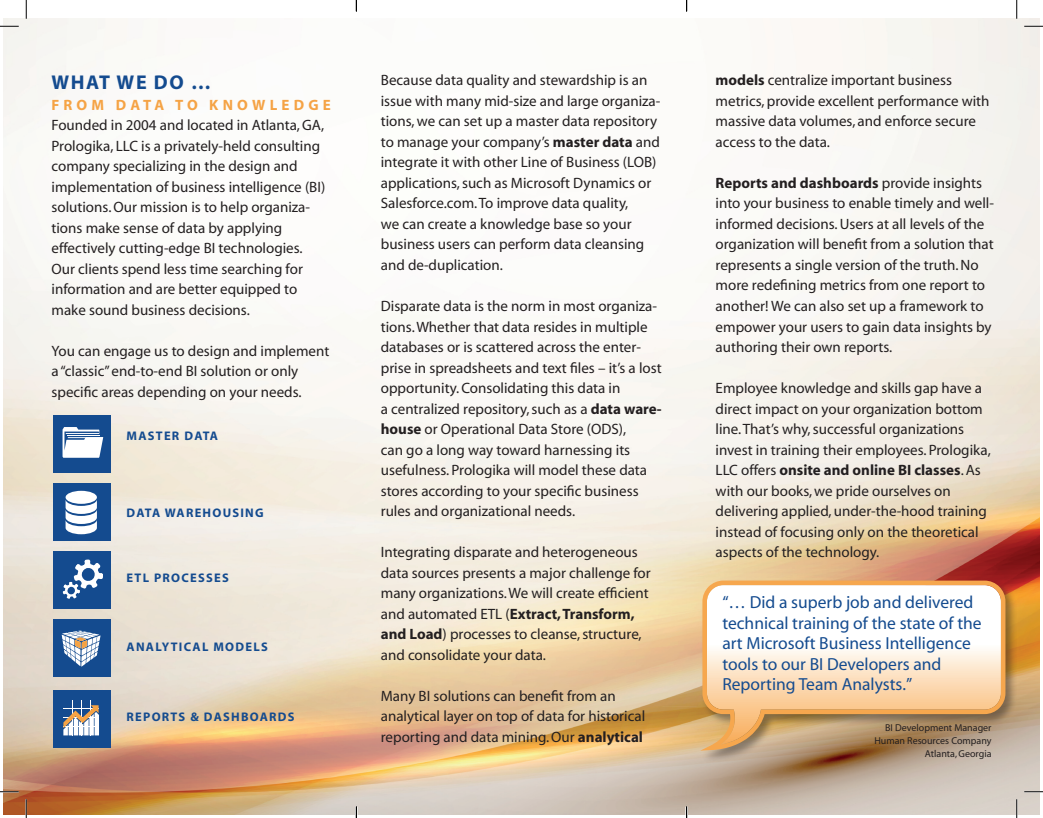
<style>
.page{position:relative;width:1043px;height:818px;background:#fff}
.page>*{position:absolute;margin:0;border:0;box-sizing:border-box;transform-origin:0 0}
.t1{font:20px "Adobe Corp ID Myriad Bd";letter-spacing:.08em;color:#144b8f}
.t2{font:17.5px/20.5px "Adobe Corp ID Myriad Rg";color:#144b8f}
.t3{font:15px/20.5px "Adobe Corp ID Myriad Rg";color:#231f20}
.t4{font:15px "Adobe Corp ID Myriad Bd";letter-spacing:.28em;color:#f5a345}
.t5{font:12.5px "Adobe Corp ID Myriad Bd";letter-spacing:.1em;color:#144b8f}
.t6{font:10px "Adobe Corp ID Myriad Rg";color:#231f20}
.s1{font-family:"Adobe Corp ID Myriad Bd"}
</style>
<div class="page">
<img style="left:4px;top:18px;width:1035px;height:796px">
<div style="left:53px;top:414px;width:58px;height:58px;background:#144b8f"></div>
<svg style="left:63px;top:427px;width:40px;height:30px"></svg>
<div style="left:53px;top:483px;width:58px;height:58px;background:#144b8f"></div>
<div style="left:66px;top:491px;width:31px;height:13px;background:#fff;border-radius:50%"></div>
<svg style="left:66px;top:499px;width:31px;height:35px"></svg>
<div style="left:53px;top:551px;width:58px;height:57px;background:#144b8f"></div>
<svg style="left:63px;top:559px;width:40px;height:40px"></svg>
<div style="left:53px;top:619px;width:58px;height:58px;background:#144b8f"></div>
<svg style="left:62px;top:630px;width:38px;height:36px"></svg>
<div style="left:53px;top:690px;width:58px;height:57px;background:#144b8f"></div>
<hr style="left:72px;top:699px;width:1px;height:36px;background:#fff">
<hr style="left:81px;top:699px;width:1px;height:36px;background:#fff">
<hr style="left:90px;top:699px;width:1px;height:36px;background:#fff">
<svg style="left:63px;top:705px;width:36px;height:30px"></svg>
<div style="left:700px;top:579px;width:317px;height:184px;background:#231f20;opacity:.45"></div>
<svg style="left:700px;top:580px;width:305px;height:170px"></svg>
<svg style="left:0;top:25px;width:19px;height:2px"></svg>
<svg style="left:1024px;top:25px;width:19px;height:2px"></svg>
<svg style="left:0;top:790px;width:19px;height:2px"></svg>
<svg style="left:1024px;top:790px;width:19px;height:2px"></svg>
<svg style="left:25px;top:0;width:2px;height:19px"></svg>
<svg style="left:25px;top:799px;width:2px;height:19px"></svg>
<svg style="left:1016px;top:0;width:1px;height:19px"></svg>
<svg style="left:1016px;top:799px;width:1px;height:19px"></svg>
<svg style="left:355px;top:0;width:2px;height:11px"></svg>
<svg style="left:355px;top:806px;width:2px;height:12px"></svg>
<svg style="left:686px;top:806px;width:1px;height:12px"></svg>
<p class="t1" style="left:51px;top:72px;width:161px">WHAT WE DO …</p>
<p class="t4" style="left:51px;top:97px;width:281px">FROM DATA TO KNOWLEDGE</p>
<p class="t3" style="left:51px;top:115px;width:275px">Founded in 2004 and located in Atlanta, GA, Prologika, LLC is a privately-held consulting company specializing in the design and implementation of business intelligence (BI) solutions. Our mission is to help organiza&shy;tions make sense of data by applying effectively cutting-edge BI technologies.<br>Our clients spend less time searching for information and are better equipped to make sound business decisions.</p>
<p class="t3" style="left:51px;top:341px;width:279px">You can engage us to design and implement a “classic” end-to-end BI solution or only</p>
<p class="t3" style="left:51px;top:382px;width:252px">specific areas depending on your needs.</p>
<p class="t5" style="left:127px;top:429px;width:93px">MASTER DATA</p>
<p class="t5" style="left:127px;top:506px;width:139px">DATA WAREHOUSING</p>
<p class="t5" style="left:127px;top:571px;width:104px">ETL PROCESSES</p>
<p class="t5" style="left:127px;top:640px;width:143px">ANALYTICAL MODELS</p>
<p class="t5" style="left:127px;top:710px;width:169px">REPORTS &amp; DASHBOARDS</p>
<p class="t3" style="left:381px;top:71px;width:281px">Because data quality and stewardship is an issue with many mid-size and large organiza&shy;tions, we can set up a master data repository to manage your company’s <span class="s1">master data</span> and integrate it with other Line of Business (LOB) applications, such as Microsoft Dynamics or Salesforce.com. To improve data quality,<br>we can create a knowledge base so your business users can perform data cleansing and de-duplication.</p>
<p class="t3" style="left:381px;top:296px;width:282px">Disparate data is the norm in most organiza&shy;tions. Whether that data resides in multiple databases or is scattered across the enter&shy;prise in spreadsheets and text files – it’s a lost opportunity. Consolidating this data in<br>a centralized repository, such as a <span class="s1">data ware&shy;house</span> or Operational Data Store (ODS),<br>can go a long way toward harnessing its usefulness. Prologika will model these data stores according to your specific business rules and organizational needs.</p>
<p class="t3" style="left:381px;top:542px;width:271px">Integrating disparate and heterogeneous data sources presents a major challenge for many organizations. We will create efficient and automated ETL (<span class="s1">Extract, Transform, and Load</span>) processes to cleanse, structure, and consolidate your data.</p>
<p class="t3" style="left:381px;top:686px;width:266px">Many BI solutions can benefit from an analytical layer on top of data for historical reporting and data mining. Our <span class="s1">analytical</span></p>
<p class="t3" style="left:715px;top:71px;width:275px"><span class="s1">models</span> centralize important business metrics, provide excellent performance with massive data volumes, and enforce secure access to the data.</p>
<p class="t3" style="left:715px;top:173px;width:280px"><span class="s1">Reports and dashboards</span> provide insights into your business to enable timely and well&shy;informed decisions. Users at all levels of the organization will benefit from a solution that represents a single version of the truth. No more redefining metrics from one report to another! We can also set up a framework to empower your users to gain data insights by authoring their own reports.</p>
<p class="t3" style="left:715px;top:378px;width:277px">Employee knowledge and skills gap have a direct impact on your organization bottom line. That’s why, successful organizations invest in training their employees. Prologika, LLC offers <span class="s1">onsite and online BI classes</span>. As with our books, we pride ourselves on delivering applied, under-the-hood training instead of focusing only on the theoretical aspects of the technology.</p>
<p class="t2" style="left:722px;top:593px;width:261px">“… Did a superb job and delivered technical training of the state of the art Microsoft Business Intelligence tools to our BI Developers and</p>
<p class="t2" style="left:722px;top:675px;width:191px">Reporting Team Analysts.”</p>
<p class="t6" style="left:885px;top:722px;width:108px">BI Development Manager</p>
<p class="t6" style="left:874px;top:735px;width:119px">Human Resources Company</p>
<p class="t6" style="left:925px;top:748px;width:68px">Atlanta, Georgia</p>
</div>
